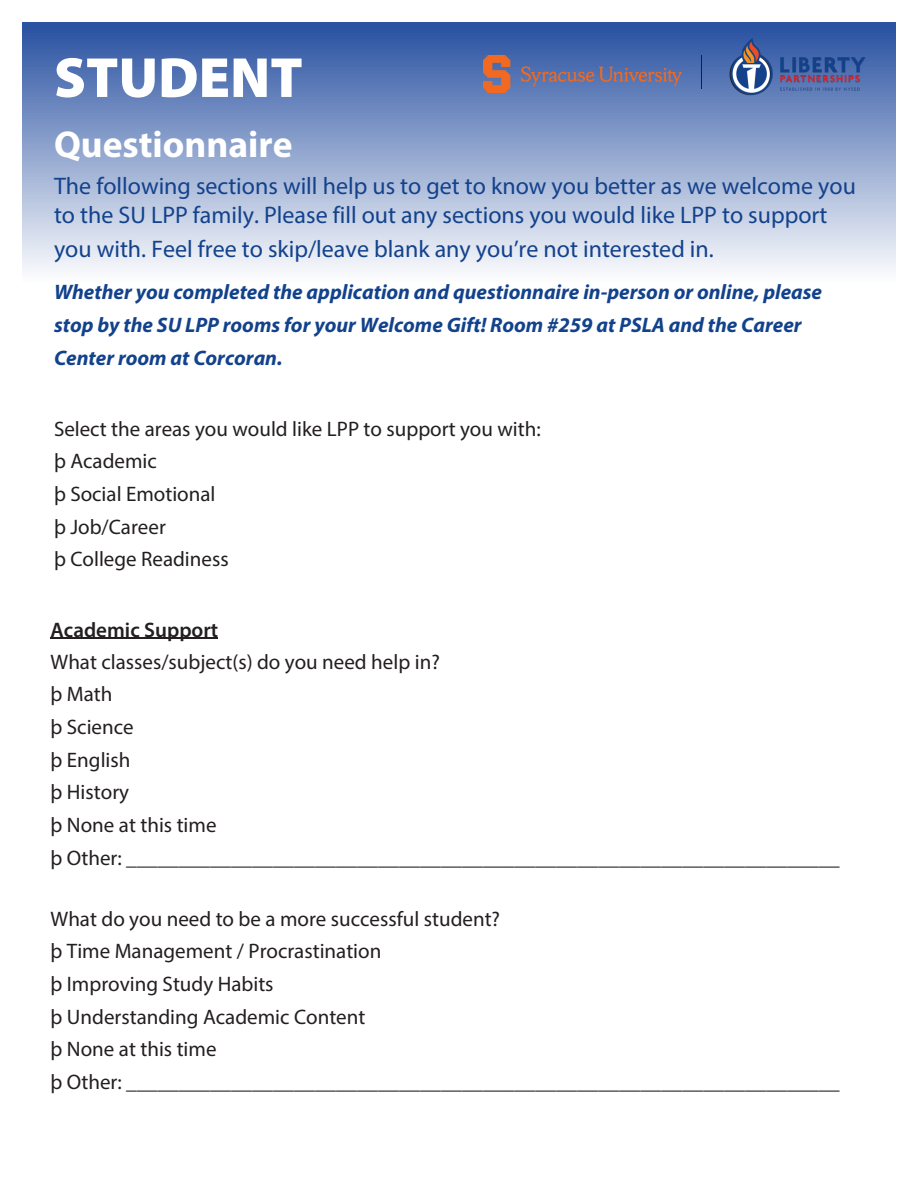
<style>
.page{position:relative;width:918px;height:1188px;background:#fff}
.page>*{position:absolute;margin:0;border:0;box-sizing:border-box;transform-origin:0 0}
.t1{font:900 57px "Myriad Pro";color:#fff}
.t2{font:700 37.5px "Myriad Pro";color:#fff}
.t3{font:24px/29.2px "Myriad Pro";color:#13428c}
.t4{font:21px "Myriad Pro";color:#231f20}
.t5{font:italic 700 21px/32.7px "Myriad Pro";color:#13428c}
.t6{font:600 21px "Myriad Pro";color:#231f20}
</style>
<div class="page">
<img style="left:22px;top:22px;width:874px;height:248px">
<hr style="left:51px;top:637px;width:167px;height:1px;background:#231f20">
<hr style="left:702px;top:56px;width:1px;height:33px;background:#231f20">
<img style="left:722px;top:30px;width:150px;height:72px">
<img style="left:484px;top:56px;width:198px;height:37px">
<p class="t1" style="left:54px;top:54px;width:250px">STUDENT</p>
<p class="t2" style="left:54px;top:128px;width:240px">Questionnaire</p>
<p class="t3" style="left:54px;top:173px;width:803px">The following sections will help us to get to know you better as we welcome you to the SU LPP family. Please fill out any sections you would like LPP to support</p>
<p class="t3" style="left:54px;top:236px;width:661px">you with. Feel free to skip/leave blank any you’re not interested in.</p>
<p class="t5" style="left:54px;top:278px;width:770px">Whether you completed the application and questionnaire in-person or online, please stop by the SU LPP rooms for your Welcome Gift! Room #259 at PSLA and the Career<br>Center room at Corcoran.</p>
<p class="t4" style="left:54px;top:420px;width:488px">Select the areas you would like LPP to support you with:</p>
<h3 class="t4" style="left:54px;top:453px;width:104px">þ Academic</h3>
<p class="t4" style="left:54px;top:485px;width:163px">þ Social Emotional</p>
<p class="t4" style="left:54px;top:518px;width:113px">þ Job/Career</p>
<p class="t4" style="left:54px;top:551px;width:176px">þ College Readiness</p>
<p class="t6" style="left:51px;top:622px;width:169px">Academic Support</p>
<p class="t4" style="left:51px;top:653px;width:391px">What classes/subject(s) do you need help in?</p>
<p class="t4" style="left:51px;top:686px;width:63px">þ Math</p>
<p class="t4" style="left:51px;top:718px;width:85px">þ Science</p>
<p class="t4" style="left:51px;top:751px;width:81px">þ English</p>
<p class="t4" style="left:51px;top:784px;width:80px">þ History</p>
<p class="t4" style="left:51px;top:816px;width:167px">þ None at this time</p>
<p class="t4" style="left:51px;top:849px;width:791px">þ Other: ____________________________________________________________________</p>
<h2 class="t4" style="left:51px;top:910px;width:451px">What do you need to be a more successful student?</h2>
<h1 class="t4" style="left:51px;top:943px;width:332px">þ Time Management / Procrastination</h1>
<p class="t4" style="left:51px;top:975px;width:225px">þ Improving Study Habits</p>
<h3 class="t4" style="left:51px;top:1008px;width:316px">þ Understanding Academic Content</h3>
<p class="t4" style="left:51px;top:1040px;width:167px">þ None at this time</p>
<p class="t4" style="left:51px;top:1073px;width:791px">þ Other: ____________________________________________________________________</p>
</div>
